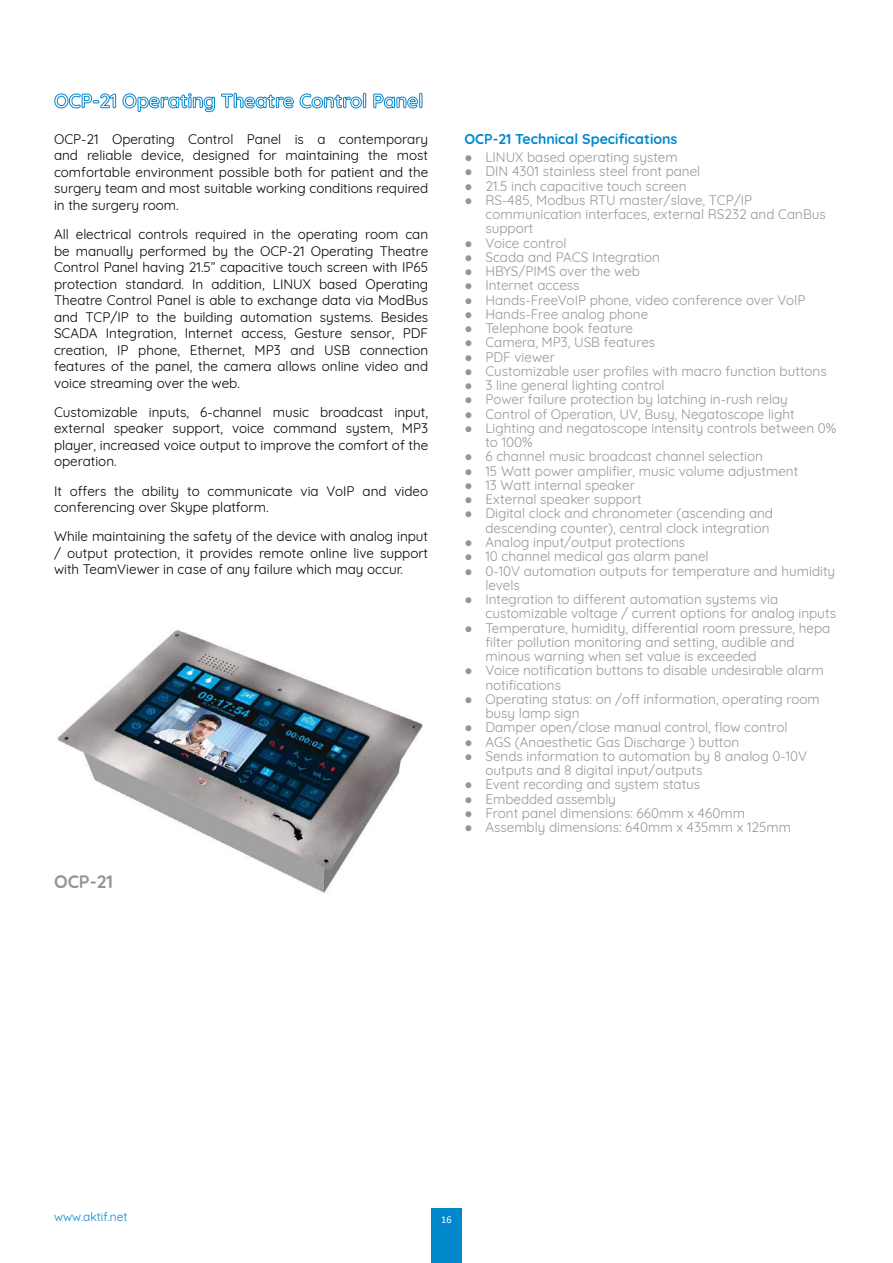
<style>
.page{position:relative;width:893px;height:1263px;background:#fff}
.page>*{position:absolute;margin:0;border:0;box-sizing:border-box;transform-origin:0 0}
.t1{font:700 18px "Quicksand";color:#939597}
.t2{font:700 14.25px "Quicksand";color:#0087cc}
.t3{font:13.5px/14.2px "Quicksand";color:#939597}
.t4{font:13.5px/16.5px "Quicksand";color:#000;text-align:justify}
.t5{font:12px "Quicksand";color:#0087cc}
.t6{font:10.5px "Calibri";color:#fff}
.s1{font-family:"Verdana"}
</style>
<div class="page">
<div style="left:431px;top:1209px;width:31px;height:54px;background:#0087cc"></div>
<img style="left:57px;top:630px;width:366px;height:263px">
<svg style="left:54px;top:92px;width:313px;height:21px"></svg>
<svg style="left:373px;top:92px;width:50px;height:17px"></svg>
<p class="t4" style="left:54px;top:129px;width:376px">OCP-21 Operating Control Panel is a contemporary and reliable device, designed for maintaining the most comfortable environment possible both for patient and the surgery team and most suitable working conditions required in the surgery room.</p>
<p class="t4" style="left:54px;top:225px;width:376px">All electrical controls required in the operating room can be manually performed by the OCP-21 Operating Theatre Control Panel having 21.5” capacitive touch screen with IP65 protection standard. In addition, LINUX based Operating Theatre Control Panel is able to exchange data via ModBus and TCP/IP to the building automation systems. Besides SCADA Integration, Internet access, Gesture sensor, PDF creation, IP phone, Ethernet, MP3 and USB connection features of the panel, the camera allows online video and voice streaming over the web.</p>
<p class="t4" style="left:54px;top:402px;width:376px">Customizable inputs, 6-channel music broadcast input, external speaker support, voice command system, MP3 player, increased voice output to improve the comfort of the operation.</p>
<p class="t4" style="left:54px;top:481px;width:376px">It offers the ability to communicate via VoIP and video conferencing over Skype platform.</p>
<p class="t4" style="left:54px;top:527px;width:376px">While maintaining the safety of the device with analog input / output protection, it provides remote online live support with TeamViewer in case of any failure which may occur.</p>
<h1 class="t1" style="left:54px;top:867px;width:61px">OCP-21</h1>
<p class="t2" style="left:464px;top:127px;width:215px">OCP-21 Technical Specifications</p>
<p class="t3" style="left:464px;top:149px;width:215px"><span class="s1">●</span> LINUX based operating system</p>
<p class="t3" style="left:464px;top:163px;width:237px"><span class="s1">●</span> DIN 4301 stainless steel front panel</p>
<p class="t3" style="left:464px;top:177px;width:224px"><span class="s1">●</span> 21.5 inch capacitive touch screen</p>
<p class="t3" style="left:485px;top:191px;width:342px;text-indent:-21px"><span class="s1">●</span> RS-485, Modbus RTU master/slave, TCP/IP communication interfaces, external RS232 and CanBus support</p>
<p class="t3" style="left:464px;top:234px;width:104px"><span class="s1">●</span> Voice control</p>
<p class="t3" style="left:464px;top:248px;width:197px"><span class="s1">●</span> Scada and PACS Integration</p>
<p class="t3" style="left:464px;top:263px;width:177px"><span class="s1">●</span> HBYS/PIMS over the web</p>
<p class="t3" style="left:464px;top:277px;width:117px"><span class="s1">●</span> Internet access</p>
<p class="t3" style="left:464px;top:291px;width:343px"><span class="s1">●</span> Hands-FreeVoIP phone, video conference over VoIP</p>
<p class="t3" style="left:464px;top:306px;width:185px"><span class="s1">●</span> Hands-Free analog phone</p>
<p class="t3" style="left:464px;top:320px;width:170px"><span class="s1">●</span> Telephone book feature</p>
<p class="t3" style="left:464px;top:334px;width:192px"><span class="s1">●</span> Camera, MP3, USB features</p>
<p class="t3" style="left:464px;top:348px;width:92px"><span class="s1">●</span> PDF viewer</p>
<p class="t3" style="left:464px;top:363px;width:364px"><span class="s1">●</span> Customizable user profiles with macro function buttons</p>
<p class="t3" style="left:464px;top:377px;width:202px"><span class="s1">●</span> 3 line general lighting control</p>
<p class="t3" style="left:464px;top:391px;width:325px"><span class="s1">●</span> Power failure protection by latching in-rush relay</p>
<p class="t3" style="left:464px;top:405px;width:332px"><span class="s1">●</span> Control of Operation, UV, Busy, Negatoscope light</p>
<p class="t3" style="left:485px;top:420px;width:352px;text-indent:-21px"><span class="s1">●</span> Lighting and negatoscope intensity controls between 0% to 100%</p>
<p class="t3" style="left:464px;top:448px;width:300px"><span class="s1">●</span> 6 channel music broadcast channel selection</p>
<p class="t3" style="left:464px;top:462px;width:335px"><span class="s1">●</span> 15 Watt power amplifier, music volume adjustment</p>
<p class="t3" style="left:464px;top:477px;width:172px"><span class="s1">●</span> 13 Watt internal speaker</p>
<p class="t3" style="left:464px;top:491px;width:179px"><span class="s1">●</span> External speaker support</p>
<p class="t3" style="left:464px;top:505px;width:310px;text-align:right"><span class="s1">●</span> Digital clock and chronometer (ascending and descending counter), central clock integration</p>
<p class="t3" style="left:464px;top:534px;width:222px"><span class="s1">●</span> Analog input/output protections</p>
<p class="t3" style="left:464px;top:548px;width:246px"><span class="s1">●</span> 10 channel medical gas alarm panel</p>
<p class="t3" style="left:485px;top:562px;width:351px;text-indent:-21px"><span class="s1">●</span> 0-10V automation outputs for temperature and humidity levels</p>
<p class="t3" style="left:485px;top:591px;width:352px;text-indent:-21px"><span class="s1">●</span> Integration to different automation systems via customizable voltage / current options for analog inputs</p>
<p class="t3" style="left:485px;top:619px;width:346px;text-indent:-21px"><span class="s1">●</span> Temperature, humidity, differential room pressure, hepa filter pollution monitoring and setting, audible and minous warning when set value is exceeded</p>
<p class="t3" style="left:485px;top:662px;width:340px;text-indent:-21px"><span class="s1">●</span> Voice notification buttons to disable undesirable alarm notifications</p>
<p class="t3" style="left:485px;top:690px;width:336px;text-indent:-21px"><span class="s1">●</span> Operating status: on /off information, operating room busy lamp sign</p>
<p class="t3" style="left:464px;top:719px;width:325px"><span class="s1">●</span> Damper open/close manual control, flow control</p>
<p class="t3" style="left:464px;top:733px;width:276px"><span class="s1">●</span> AGS (Anaesthetic Gas Discharge ) button</p>
<p class="t3" style="left:485px;top:747px;width:323px;text-indent:-21px"><span class="s1">●</span> Sends information to automation by 8 analog 0-10V outputs and 8 digital input/outputs</p>
<p class="t3" style="left:464px;top:776px;width:237px"><span class="s1">●</span> Event recording and system status</p>
<p class="t3" style="left:464px;top:790px;width:153px"><span class="s1">●</span> Embedded assembly</p>
<p class="t3" style="left:464px;top:804px;width:282px"><span class="s1">●</span> Front panel dimensions: 660mm x 460mm</p>
<p class="t3" style="left:464px;top:819px;width:328px"><span class="s1">●</span> Assembly dimensions: 640mm x 435mm x 125mm</p>
<p class="t5" style="left:54px;top:1207px;width:75px">www.aktif.net</p>
<p class="t6" style="left:441px;top:1213px;width:12px">16</p>
</div>
